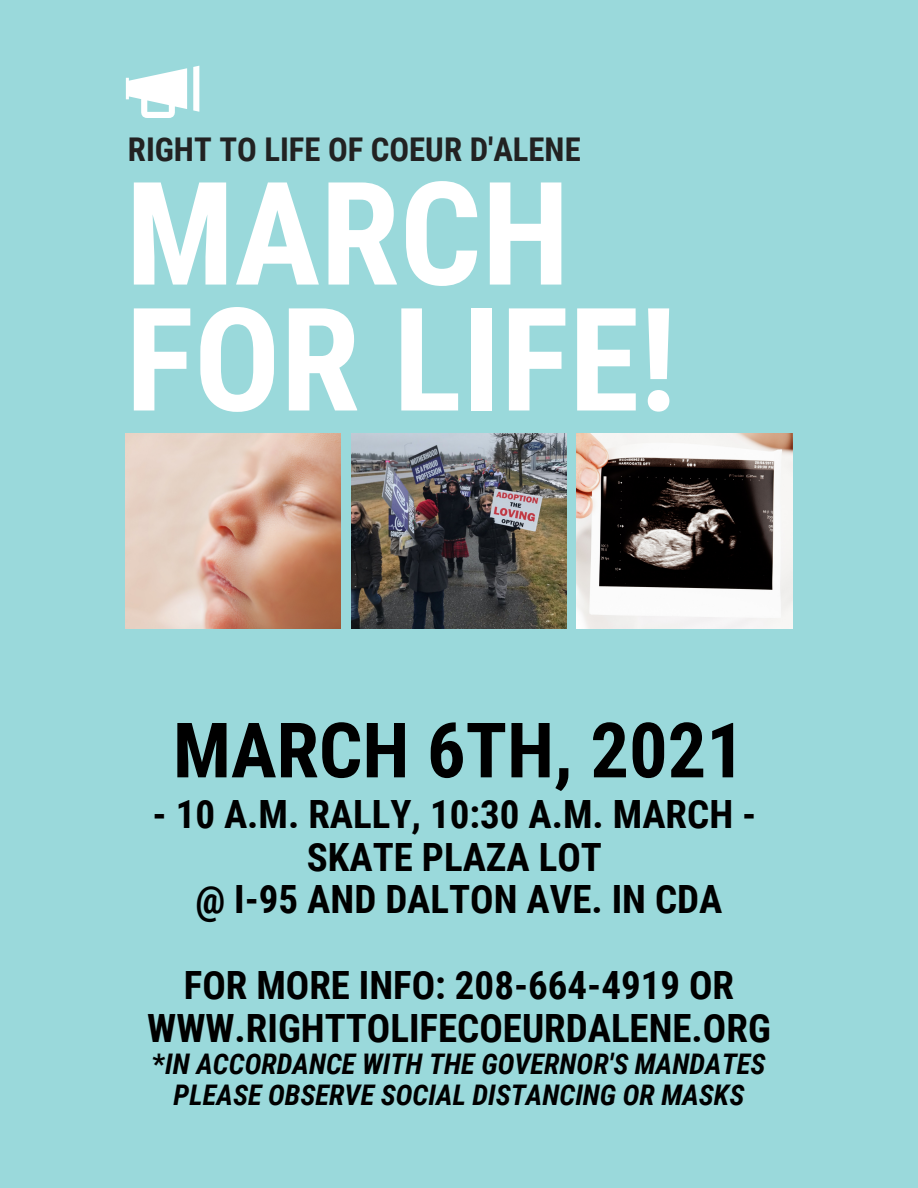
<style>
.page{position:relative;width:918px;height:1188px;background:#9ad9db}
.page>*{position:absolute;margin:0;border:0;box-sizing:border-box;transform-origin:0 0}
.t1{font:700 143.55px/126px "Roboto Condensed";color:#fff}
.t2{font:700 76.35px "Roboto Condensed";color:#000}
.t3{font:700 38.85px/42.8px "Roboto Condensed";color:#000;text-align:center}
.t4{font:700 32.7px "Roboto Condensed";color:#222}
.t5{font:italic 700 28.35px/30.3px "Roboto Condensed";color:#000;text-align:center}
.s1{font-style:normal}
</style>
<div class="page">
<img style="left:126px;top:434px;width:214px;height:194px">
<img style="left:352px;top:434px;width:215px;height:194px">
<img style="left:577px;top:434px;width:216px;height:194px">
<svg style="left:126px;top:66px;width:73px;height:52px"></svg>
<p class="t4" style="left:128px;top:130px;width:454px">RIGHT TO LIFE OF COEUR D'ALENE</p>
<p class="t1" style="left:126px;top:173px;width:553px">MARCH<br>FOR LIFE!</p>
<p class="t2" style="left:173px;top:707px;width:573px">MARCH 6TH, 2021</p>
<p class="t3" style="left:153px;top:793px;width:605px">- 10 A.M. RALLY, 10:30 A.M. MARCH -</p>
<p class="t3" style="left:307px;top:836px;width:297px">SKATE PLAZA LOT</p>
<p class="t3" style="left:196px;top:879px;width:528px">@ I-95 AND DALTON AVE. IN CDA</p>
<p class="t3" style="left:147px;top:964px;width:625px">FOR MORE INFO: 208-664-4919 OR<br>WWW.RIGHTTOLIFECOEURDALENE.ORG</p>
<p class="t5" style="left:152px;top:1050px;width:615px"><span class="s1">*</span>IN ACCORDANCE WITH THE GOVERNOR'S MANDATES<br>PLEASE OBSERVE SOCIAL DISTANCING OR MASKS</p>
</div>
